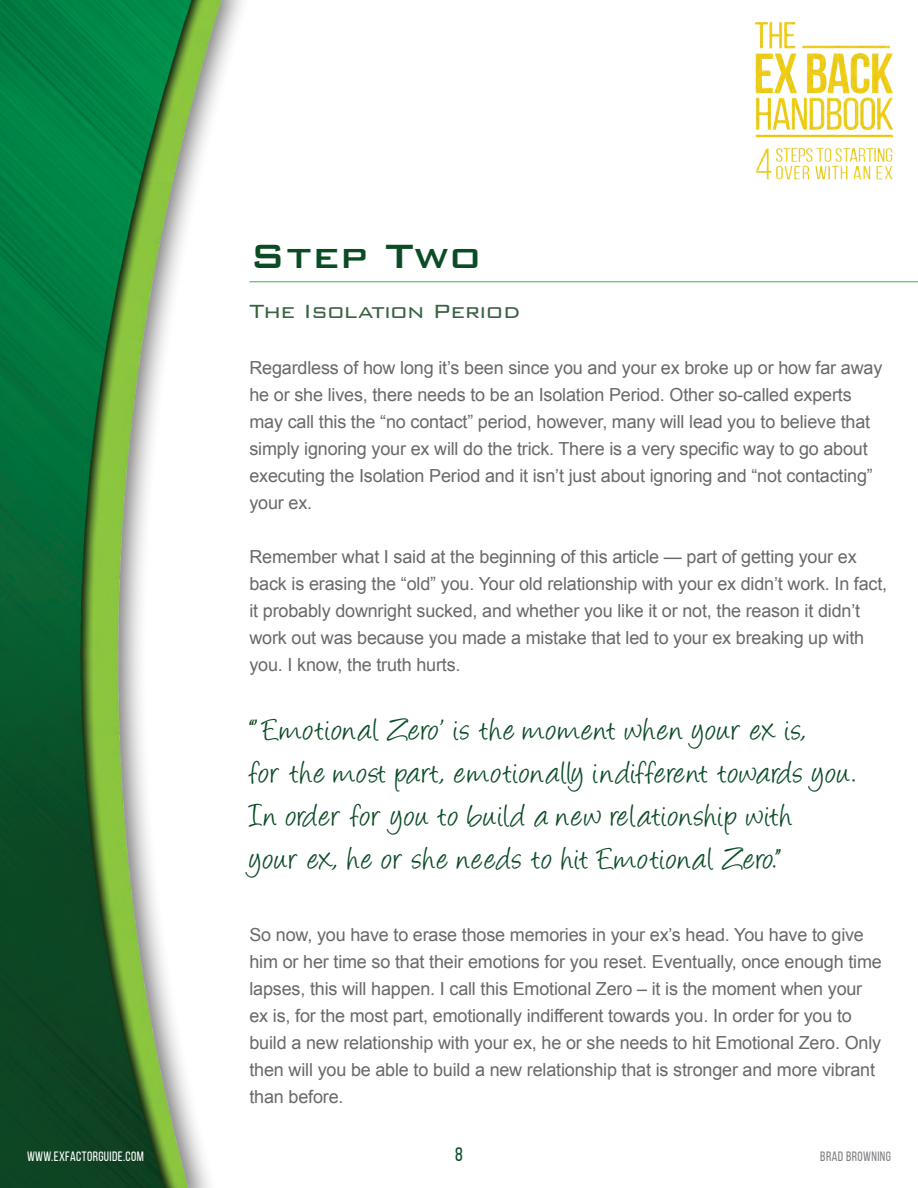
<style>
.page{position:relative;width:918px;height:1188px;background:#fff}
.page>*{position:absolute;margin:0;border:0;box-sizing:border-box;transform-origin:0 0}
.t1{font:500 45px "Bank Gothic BT";color:#0b4c25}
.t2{font:36px/43.2px "Angelina";letter-spacing:.04em;color:#0b4c25}
.t3{font:300 25.5px "Bank Gothic BT";letter-spacing:-.03em;color:#39623f}
.t4{font:19.5px "Bebas Neue";color:#0b4c25}
.t5{font:18px/27px "Arial";letter-spacing:-.01em;color:#69696c}
.t6{font:13.5px "Bebas Neue";letter-spacing:.03em;color:#fff}
.t7{font:13.5px "Bebas Neue";letter-spacing:.03em;color:#808285}
</style>
<div class="page">
<img style="left:754px;top:22px;width:140px;height:158px">
<img style="left:0;top:0;width:310px;height:1188px">
<hr style="left:249px;top:281px;width:669px;height:1px;background:#40ae49">
<p class="t6" style="left:27px;top:1151px;width:118px">WWW.EXFACTORGUIDE.COM</p>
<h1 class="t1" style="left:249px;top:232px;width:233px">Step Two</h1>
<h3 class="t3" style="left:249px;top:298px;width:273px">The Isolation Period</h3>
<p class="t5" style="left:249px;top:354px;width:634px">Regardless of how long it’s been since you and your ex broke up or how far away he or she lives, there needs to be an Isolation Period. Other so-called experts may call this the “no contact” period, however, many will lead you to believe that simply ignoring your ex will do the trick. There is a very specific way to go about executing the Isolation Period and it isn’t just about ignoring and “not contacting” your ex.</p>
<p class="t5" style="left:249px;top:543px;width:639px">Remember what I said at the beginning of this article — part of getting your ex back is erasing the “old” you. Your old relationship with your ex didn’t work. In fact, it probably downright sucked, and whether you like it or not, the reason it didn’t work out was because you made a mistake that led to your ex breaking up with you. I know, the truth hurts.</p>
<h2 class="t2" style="left:249px;top:711px;width:608px">“’Emotional Zero’ is the moment when your ex is,<br>for the most part, emotionally indifferent towards you.<br>In order for you to build a new relationship with<br>your ex, he or she needs to hit Emotional Zero.”</h2>
<p class="t5" style="left:249px;top:921px;width:634px">So now, you have to erase those memories in your ex’s head. You have to give him or her time so that their emotions for you reset. Eventually, once enough time lapses, this will happen. I call this Emotional Zero – it is the moment when your ex is, for the most part, emotionally indifferent towards you. In order for you to build a new relationship with your ex, he or she needs to hit Emotional Zero. Only then will you be able to build a new relationship that is stronger and more vibrant than before.</p>
<p class="t4" style="left:455px;top:1147px;width:9px">8</p>
<p class="t7" style="left:820px;top:1151px;width:72px">BRAD BROWNING</p>
</div>
